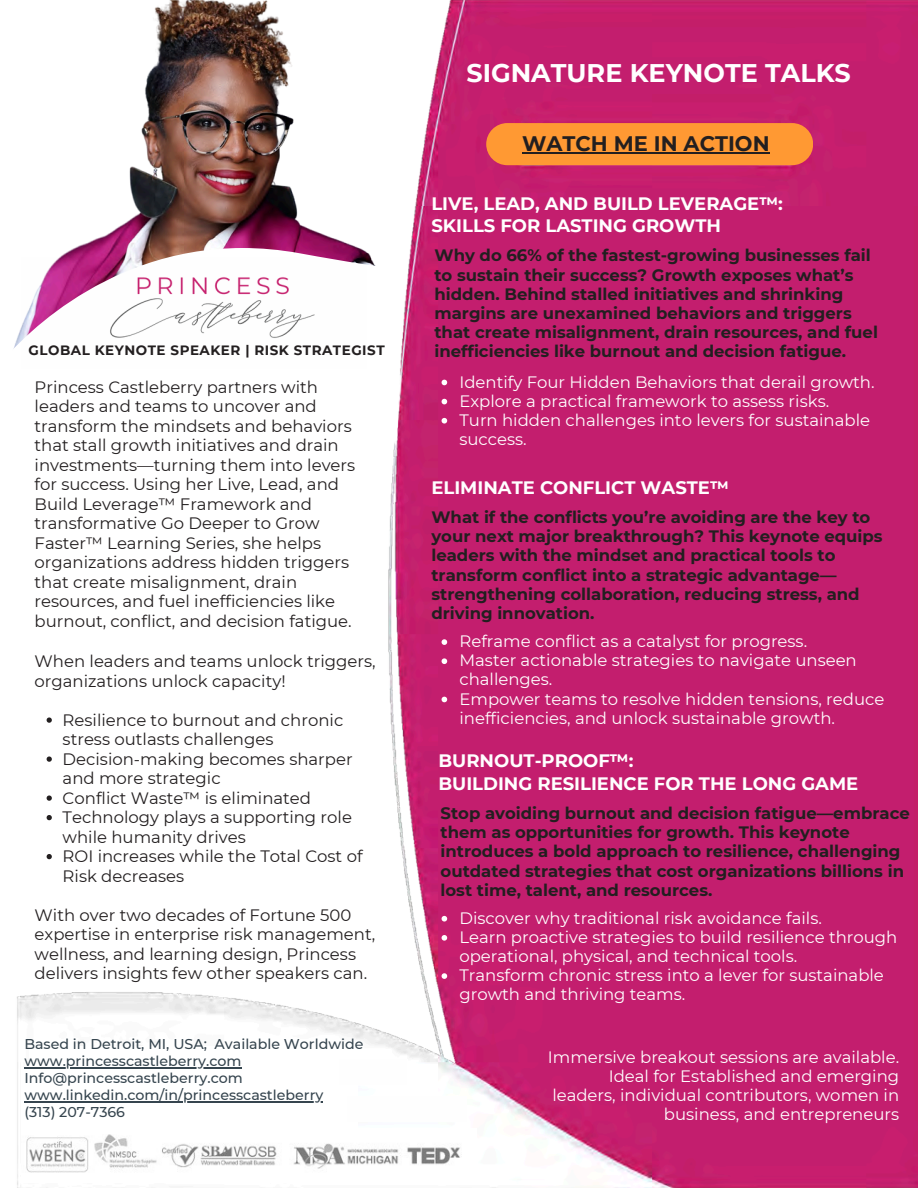
<style>
.page{position:relative;width:918px;height:1188px;background:#fff}
.page>*{position:absolute;margin:0;border:0;box-sizing:border-box;transform-origin:0 0}
.t1{font:700 25.5px "Montserrat";color:#fff}
.t2{font:700 21px "Montserrat";color:#231f20}
.t3{font:700 18px/22.5px "Montserrat";color:#fff}
.t4{font:16.5px/19.5px "Montserrat";color:#231f20}
.t5{font:700 16.5px/19.2px "Montserrat";color:#231f20}
.t6{font:16.5px/19.2px "Montserrat";color:#fff}
.t7{font:500 14.25px/16.8px "Montserrat";color:#36454f}
.t8{font:700 13.5px "Montserrat";letter-spacing:.04em;color:#231f20}
</style>
<div class="page">
<img style="left:17px;top:0;width:901px;height:1188px">
<div style="left:21px;top:258px;width:346px;height:111px;background:#fefefe"></div>
<img style="left:13px;top:0;width:389px;height:362px">
<div style="left:21px;top:879px;width:181px;height:32px;background:#fff"></div>
<img style="left:21px;top:1128px;width:456px;height:54px">
<div style="left:30px;top:1047px;width:328px;height:87px;background:#fff"></div>
<div style="left:486px;top:123px;width:327px;height:42px;background:#f93;border-radius:21px"></div>
<div style="left:347px;top:1096px;width:119px;height:25px;background:#fefefe"></div>
<img style="left:101px;top:258px;width:221px;height:86px">
<svg style="left:47px;top:717px;width:5px;height:6px"></svg>
<svg style="left:47px;top:756px;width:5px;height:6px"></svg>
<svg style="left:47px;top:795px;width:5px;height:6px"></svg>
<svg style="left:47px;top:815px;width:5px;height:5px"></svg>
<svg style="left:47px;top:854px;width:5px;height:5px"></svg>
<svg style="left:442px;top:916px;width:5px;height:6px"></svg>
<svg style="left:442px;top:935px;width:5px;height:6px"></svg>
<svg style="left:442px;top:973px;width:5px;height:6px"></svg>
<hr style="left:522px;top:152px;width:248px;height:1px;background:#231f20">
<hr style="left:24px;top:1067px;width:217px;height:2px;background:#36454f">
<hr style="left:24px;top:1101px;width:299px;height:1px;background:#36454f">
<svg style="left:442px;top:380px;width:5px;height:5px"></svg>
<svg style="left:442px;top:399px;width:5px;height:5px"></svg>
<svg style="left:442px;top:418px;width:5px;height:6px"></svg>
<svg style="left:442px;top:639px;width:5px;height:6px"></svg>
<svg style="left:442px;top:658px;width:5px;height:6px"></svg>
<svg style="left:442px;top:697px;width:5px;height:5px"></svg>
<div style="left:339px;top:1060px;width:68px;height:25px;background:#fefefe"></div>
<h1 class="t8" style="left:29px;top:342px;width:358px">GLOBAL KEYNOTE SPEAKER | RISK STRATEGIST</h1>
<p class="t4" style="left:35px;top:377px;width:322px">Princess Castleberry partners with leaders and teams to uncover and transform the mindsets and behaviors that stall growth initiatives and drain investments—turning them into levers for success. Using her Live, Lead, and Build Leverage™ Framework and transformative Go Deeper to Grow Faster™ Learning Series, she helps organizations address hidden triggers that create misalignment, drain resources, and fuel inefficiencies like burnout, conflict, and decision fatigue.</p>
<p class="t4" style="left:35px;top:652px;width:343px">When leaders and teams unlock triggers, organizations unlock capacity!</p>
<p class="t4" style="left:63px;top:710px;width:301px">Resilience to burnout and chronic stress outlasts challenges<br>Decision-making becomes sharper and more strategic<br>Conflict Waste™ is eliminated<br>Technology plays a supporting role while humanity drives<br>ROI increases while the Total Cost of<br>Risk decreases</p>
<p class="t4" style="left:35px;top:905px;width:342px">With over two decades of Fortune 500 expertise in enterprise risk management, wellness, and learning design, Princess delivers insights few other speakers can.</p>
<p class="t7" style="left:24px;top:1036px;width:341px">Based in Detroit, MI, USA; Available Worldwide</p>
<p class="t7" style="left:24px;top:1053px;width:220px">www.princesscastleberry.com<br>Info@princesscastleberry.com</p>
<p class="t7" style="left:24px;top:1087px;width:301px">www.linkedin.com/in/princesscastleberry (313) 207-7366</p>
<h2 class="t1" style="left:466px;top:57px;width:386px">SIGNATURE KEYNOTE TALKS</h2>
<h4 class="t2" style="left:522px;top:131px;width:249px">WATCH ME IN ACTION</h4>
<p class="t3" style="left:431px;top:192px;width:353px">LIVE, LEAD, AND BUILD LEVERAGE™:<br>SKILLS FOR LASTING GROWTH</p>
<p class="t5" style="left:434px;top:246px;width:445px">Why do 66% of the fastest-growing businesses fail to sustain their success? Growth exposes what’s hidden. Behind stalled initiatives and shrinking margins are unexamined behaviors and triggers that create misalignment, drain resources, and fuel inefficiencies like burnout and decision fatigue.</p>
<h3 class="t6" style="left:459px;top:372px;width:417px">Identify Four Hidden Behaviors that derail growth.</h3>
<h4 class="t6" style="left:459px;top:391px;width:371px">Explore a practical framework to assess risks.</h4>
<p class="t6" style="left:459px;top:410px;width:412px">Turn hidden challenges into levers for sustainable success.</p>
<h5 class="t3" style="left:431px;top:476px;width:299px">ELIMINATE CONFLICT WASTE™</h5>
<p class="t5" style="left:431px;top:508px;width:453px">What if the conflicts you’re avoiding are the key to your next major breakthrough? This keynote equips leaders with the mindset and practical tools to transform conflict into a strategic advantage— strengthening collaboration, reducing stress, and driving innovation.</p>
<p class="t6" style="left:459px;top:632px;width:349px">Reframe conflict as a catalyst for progress.</p>
<p class="t6" style="left:459px;top:651px;width:399px">Master actionable strategies to navigate unseen challenges.</p>
<p class="t6" style="left:459px;top:689px;width:426px">Empower teams to resolve hidden tensions, reduce inefficiencies, and unlock sustainable growth.</p>
<p class="t3" style="left:438px;top:749px;width:421px">BURNOUT-PROOF™:<br>BUILDING RESILIENCE FOR THE LONG GAME</p>
<p class="t5" style="left:441px;top:804px;width:471px">Stop avoiding burnout and decision fatigue—embrace them as opportunities for growth. This keynote introduces a bold approach to resilience, challenging outdated strategies that cost organizations billions in lost time, talent, and resources.</p>
<h3 class="t6" style="left:459px;top:908px;width:364px">Discover why traditional risk avoidance fails.</h3>
<h4 class="t6" style="left:459px;top:927px;width:439px">Learn proactive strategies to build resilience through operational, physical, and technical tools.</h4>
<p class="t6" style="left:459px;top:966px;width:426px">Transform chronic stress into a lever for sustainable growth and thriving teams.</p>
<h3 class="t6" style="left:548px;top:1047px;width:353px;text-align:right">Immersive breakout sessions are available.<br>Ideal for Established and emerging leaders, individual contributors, women in business, and entrepreneurs</h3>
</div>
